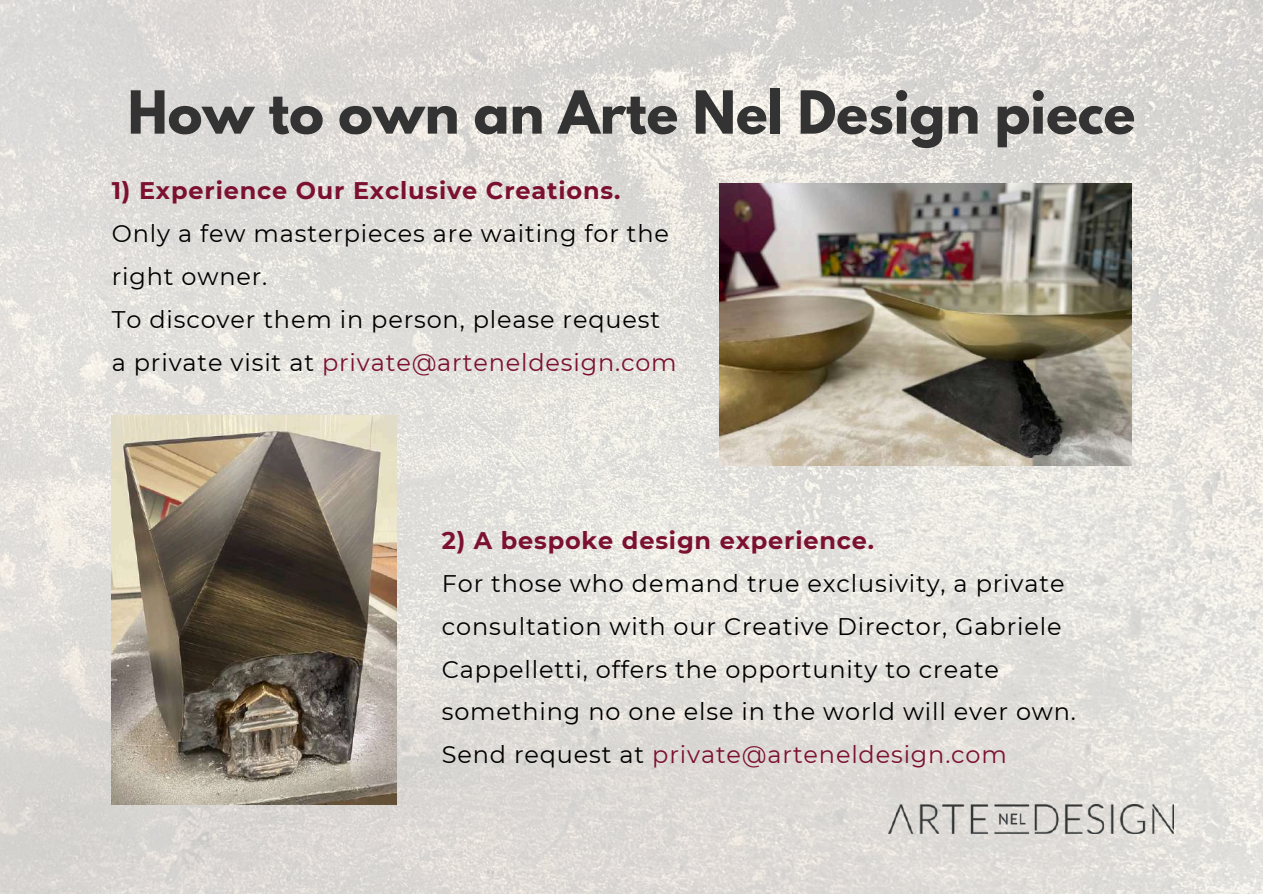
<style>
.page{position:relative;width:1263px;height:894px;background:#fff}
.page>*{position:absolute;margin:0;border:0;box-sizing:border-box;transform-origin:0 0}
.t1{font:700 52.5px "League Spartan";color:#333}
.t2{font:24px/42.8px "Montserrat";letter-spacing:.035em;color:#000}
.t3{font:700 24px "Montserrat";letter-spacing:.035em;color:#7b1030}
.s1{color:#7b1030}
</style>
<div class="page">
<img style="left:0;top:0;width:1263px;height:893px">
<img style="left:888px;top:804px;width:286px;height:29px">
<img style="left:112px;top:416px;width:284px;height:388px">
<img style="left:720px;top:184px;width:411px;height:281px">
<h1 class="t1" style="left:128px;top:86px;width:1009px">How to own an Arte Nel Design piece</h1>
<p class="t3" style="left:112px;top:176px;width:510px">1) Experience Our Exclusive Creations.</p>
<p class="t2" style="left:112px;top:212px;width:566px">Only a few masterpieces are waiting for the right owner.<br>To discover them in person, please request a private visit at <span class="s1">private@arteneldesign.com</span></p>
<p class="t3" style="left:442px;top:526px;width:434px">2) A bespoke design experience.</p>
<p class="t2" style="left:442px;top:562px;width:636px">For those who demand true exclusivity, a private consultation with our Creative Director, Gabriele Cappelletti, offers the opportunity to create something no one else in the world will ever own.<br>Send request at <span class="s1">private@arteneldesign.com</span></p>
</div>
